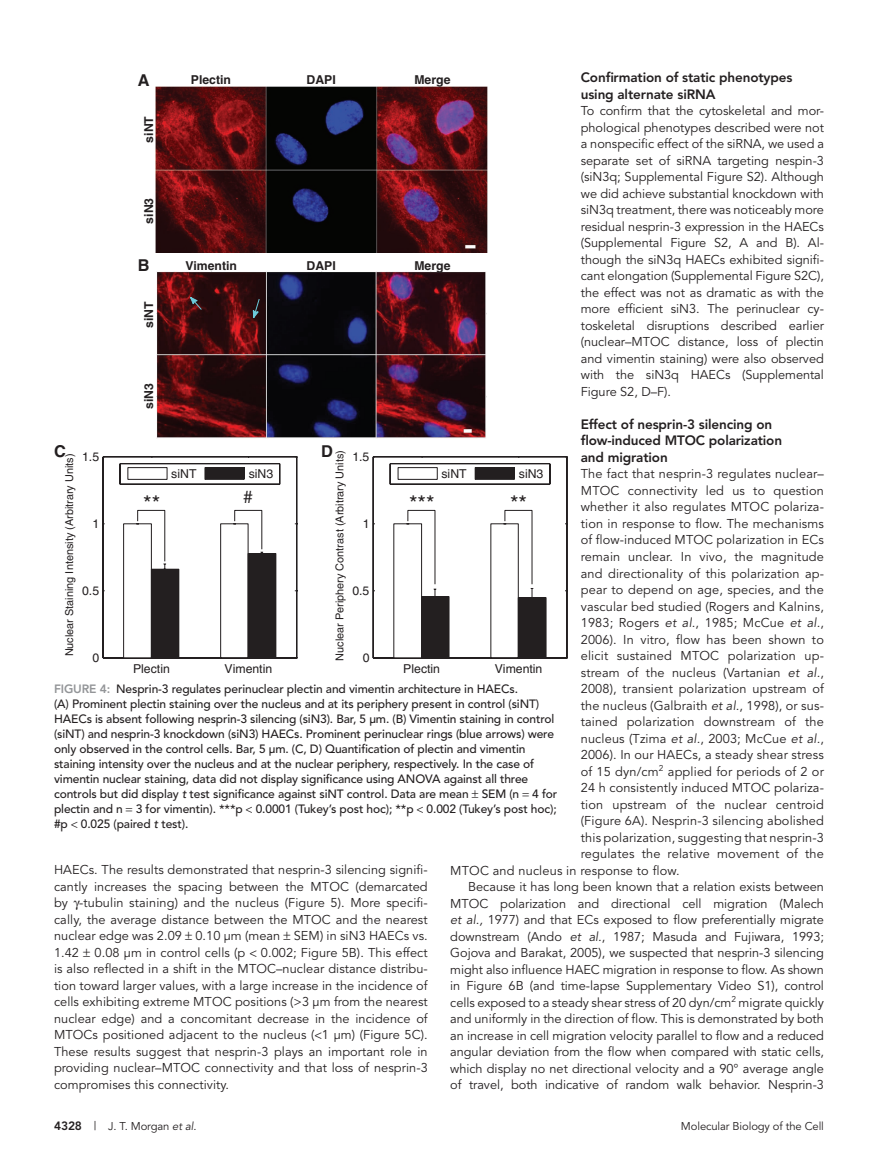
<style>
.page{position:relative;width:878px;height:1175px;background:#fff}
.page>*{position:absolute;margin:0;border:0;box-sizing:border-box;transform-origin:0 0}
.graphic{font:21.75px "Helvetica";color:#231f20}
.graphic-2{font:17.7px "Helvetica";color:#231f20}
.graphic-3{font:700 16.35px "Helvetica";color:#231f20}
.t1{font:800 13.5px/16.5px "Avenir";letter-spacing:-.01em;color:#231f20}
.ParaFL{font:12.75px/16.5px "Avenir";letter-spacing:.01em;color:#231f20;text-align:justify}
.Para{font:12.75px/16.5px "Avenir";letter-spacing:-.005em;color:#231f20;text-align:justify}
.graphic-4{font:12.3px "Helvetica";color:#231f20}
.graphic-5{font:700 12.3px "Helvetica";color:#231f20}
.FigCaption{font:500 12px/15px "Avenir";letter-spacing:-.01em;color:#231f20}
.t2{font:11.25px "Avenir";letter-spacing:-.01em;color:#231f20}
.graphic-6{font:10.95px "Helvetica";color:#231f20}
.s1{font-style:italic}
.s2{font-weight:800;color:#939598}
.s3{font-weight:800;font-size:12px}
.s4{font-size:12px}
</style>
<div class="page">
<img style="left:156px;top:86px;width:331px;height:167px">
<img style="left:156px;top:271px;width:330px;height:167px">
<svg style="left:103px;top:456px;width:195px;height:202px"></svg>
<div style="left:128px;top:467px;width:39px;height:12px;background:#fff"></div>
<div style="left:127px;top:467px;width:40px;height:13px;border:1px solid #231f20"></div>
<div style="left:205px;top:467px;width:39px;height:12px;background:#231f20"></div>
<div style="left:205px;top:467px;width:39px;height:13px;border:1px solid #231f20"></div>
<svg style="left:373px;top:456px;width:195px;height:202px"></svg>
<div style="left:398px;top:467px;width:39px;height:12px;background:#fff"></div>
<div style="left:398px;top:467px;width:39px;height:13px;border:1px solid #231f20"></div>
<div style="left:475px;top:467px;width:39px;height:12px;background:#231f20"></div>
<div style="left:475px;top:467px;width:39px;height:13px;border:1px solid #231f20"></div>
<svg style="left:188px;top:294px;width:72px;height:27px;background:#3f1316"></svg>
<h2 class="t1" style="left:580px;top:69px;width:213px">Confirmation of static phenotypes using alternate siRNA</h2>
<p class="ParaFL" style="left:580px;top:103px;width:245px">To confirm that the cytoskeletal and mor&shy;phological phenotypes described were not a nonspecific effect of the siRNA, we used a separate set of siRNA targeting nespin-3 (siN3q; Supplemental Figure S2). Although we did achieve substantial knockdown with siN3q treatment, there was noticeably more residual nesprin-3 expression in the HAECs (Supplemental Figure S2, A and B). Al&shy;though the siN3q HAECs exhibited signifi&shy;cant elongation (Supplemental Figure S2C), the effect was not as dramatic as with the more efficient siN3. The perinuclear cy&shy;toskeletal disruptions described earlier (nuclear–MTOC distance, loss of plectin and vimentin staining) were also observed with the siN3q HAECs (Supplemental Figure S2, D–F).</p>
<h2 class="t1" style="left:580px;top:416px;width:203px">Effect of nesprin-3 silencing on flow-induced MTOC polarization and migration</h2>
<p class="ParaFL" style="left:580px;top:466px;width:244px">The fact that nesprin-3 regulates nuclear–</p>
<p class="ParaFL" style="left:580px;top:482px;width:245px">MTOC connectivity led us to question</p>
<p class="ParaFL" style="left:580px;top:499px;width:245px">whether it also regulates MTOC polariza-</p>
<p class="ParaFL" style="left:580px;top:515px;width:244px">tion in response to flow. The mechanisms</p>
<p class="ParaFL" style="left:580px;top:532px;width:245px">of flow-induced MTOC polarization in ECs</p>
<p class="ParaFL" style="left:580px;top:548px;width:245px">remain unclear. In vivo, the magnitude</p>
<p class="ParaFL" style="left:580px;top:565px;width:245px">and directionality of this polarization ap-</p>
<p class="ParaFL" style="left:580px;top:581px;width:244px">pear to depend on age, species, and the</p>
<p class="ParaFL" style="left:580px;top:598px;width:244px">vascular bed studied (Rogers and Kalnins,</p>
<p class="ParaFL" style="left:580px;top:614px;width:244px">1983; Rogers <span class="s1">et al.</span>, 1985; McCue <span class="s1">et al.</span>,</p>
<p class="ParaFL" style="left:580px;top:631px;width:244px">2006). In vitro, flow has been shown to</p>
<p class="ParaFL" style="left:580px;top:647px;width:245px">elicit sustained MTOC polarization up-</p>
<p class="ParaFL" style="left:580px;top:664px;width:244px">stream of the nucleus (Vartanian <span class="s1">et al.</span>,</p>
<p class="ParaFL" style="left:580px;top:680px;width:245px">2008), transient polarization upstream of</p>
<p class="ParaFL" style="left:580px;top:697px;width:245px">the nucleus (Galbraith <span class="s1">et al.</span>, 1998), or sus-</p>
<p class="ParaFL" style="left:580px;top:713px;width:244px">tained polarization downstream of the</p>
<p class="ParaFL" style="left:580px;top:730px;width:244px">nucleus (Tzima <span class="s1">et al.</span>, 2003; McCue <span class="s1">et al.</span>,</p>
<p class="ParaFL" style="left:580px;top:746px;width:244px">2006). In our HAECs, a steady shear stress</p>
<p class="ParaFL" style="left:580px;top:763px;width:244px">of 15 dyn/cm<sup>2</sup> applied for periods of 2 or</p>
<p class="ParaFL" style="left:580px;top:779px;width:244px">24 h consistently induced MTOC polariza-</p>
<p class="ParaFL" style="left:580px;top:796px;width:244px">tion upstream of the nuclear centroid</p>
<p class="ParaFL" style="left:580px;top:812px;width:245px">(Figure 6A). Nesprin-3 silencing abolished</p>
<p class="ParaFL" style="left:580px;top:829px;width:245px">this polarization, suggesting that nesprin-3</p>
<p class="ParaFL" style="left:580px;top:845px;width:245px">regulates the relative movement of the</p>
<p class="ParaFL" style="left:450px;top:862px;width:231px">MTOC and nucleus in response to flow.</p>
<p class="Para" style="left:450px;top:878px;width:375px;text-indent:18px">Because it has long been known that a relation exists between MTOC polarization and directional cell migration (Malech <span class="s1">et al.,</span> 1977) and that ECs exposed to flow preferentially migrate downstream (Ando <span class="s1">et al.</span>, 1987; Masuda and Fujiwara, 1993; Gojova and Barakat, 2005), we suspected that nesprin-3 silencing might also influence HAEC migration in response to flow. As shown in Figure 6B (and time-lapse Supplementary Video S1), control cells exposed to a steady shear stress of 20 dyn/cm<sup>2</sup> migrate quickly and uniformly in the direction of flow. This is demonstrated by both an increase in cell migration velocity parallel to flow and a reduced angular deviation from the flow when compared with static cells, which display no net directional velocity and a 90° average angle of travel, both indicative of random walk behavior. Nesprin-3</p>
<p class="graphic-3" style="left:138px;top:70px;width:13px">A</p>
<p class="graphic-5" style="left:191px;top:72px;width:42px">Plectin</p>
<p class="graphic-5" style="left:306px;top:72px;width:31px">DAPI</p>
<p class="graphic-5" style="left:414px;top:72px;width:38px">Merge</p>
<p class="graphic-5" style="left:141px;top:143px;width:28px;rotate:-90deg">siNT</p>
<p class="graphic-5" style="left:141px;top:223px;width:27px;rotate:-90deg">siN3</p>
<p class="graphic-3" style="left:138px;top:255px;width:13px">B</p>
<p class="graphic-5" style="left:185px;top:258px;width:53px">Vimentin</p>
<p class="graphic-5" style="left:306px;top:258px;width:31px">DAPI</p>
<p class="graphic-5" style="left:414px;top:258px;width:38px">Merge</p>
<p class="graphic-5" style="left:141px;top:328px;width:28px;rotate:-90deg">siNT</p>
<p class="graphic-5" style="left:141px;top:409px;width:27px;rotate:-90deg">siN3</p>
<p class="graphic-3" style="left:54px;top:441px;width:13px">C</p>
<p class="graphic-3" style="left:321px;top:441px;width:13px">D</p>
<p class="graphic-6" style="left:333px;top:660px;width:212px;rotate:-90deg">Nuclear Periphery Contrast (Arbitrary Units)</p>
<p class="graphic-4" style="left:82px;top:449px;width:19px">1.5</p>
<p class="graphic-4" style="left:352px;top:449px;width:19px">1.5</p>
<p class="graphic-6" style="left:63px;top:656px;width:204px;rotate:-90deg">Nuclear Staining Intensity (Arbitrary Units)</p>
<p class="graphic-4" style="left:171px;top:466px;width:27px">siNT</p>
<p class="graphic-4" style="left:249px;top:466px;width:26px">siN3</p>
<p class="graphic-4" style="left:441px;top:466px;width:27px">siNT</p>
<p class="graphic-4" style="left:519px;top:466px;width:26px">siN3</p>
<p class="graphic" style="left:143px;top:491px;width:18px">**</p>
<p class="graphic-2" style="left:243px;top:487px;width:11px">#</p>
<p class="graphic" style="left:409px;top:491px;width:27px">***</p>
<p class="graphic" style="left:510px;top:491px;width:18px">**</p>
<p class="graphic-4" style="left:93px;top:516px;width:8px">1</p>
<p class="graphic-4" style="left:363px;top:516px;width:8px">1</p>
<p class="graphic-4" style="left:82px;top:583px;width:19px">0.5</p>
<p class="graphic-4" style="left:352px;top:583px;width:19px">0.5</p>
<p class="graphic-4" style="left:93px;top:651px;width:8px">0</p>
<p class="graphic-4" style="left:363px;top:651px;width:8px">0</p>
<p class="graphic-4" style="left:133px;top:661px;width:38px">Plectin</p>
<p class="graphic-4" style="left:224px;top:661px;width:49px">Vimentin</p>
<p class="graphic-4" style="left:403px;top:661px;width:38px">Plectin</p>
<p class="graphic-4" style="left:495px;top:661px;width:49px">Vimentin</p>
<p class="FigCaption" style="left:54px;top:682px;width:505px"><span class="s2">Fig ure 4:</span> Nesprin-3 regulates perinuclear plectin and vimentin architecture in HAECs.<br>(A) Prominent plectin staining over the nucleus and at its periphery present in control (siNT)<br>HAECs is absent following nesprin-3 silencing (siN3). Bar, 5 μm. (B) Vimentin staining in control (siNT) and nesprin-3 knockdown (siN3) HAECs. Prominent perinuclear rings (blue arrows) were only observed in the control cells. Bar, 5 μm. (C, D) Quantification of plectin and vimentin staining intensity over the nucleus and at the nuclear periphery, respectively. In the case of vimentin nuclear staining, data did not display significance using ANOVA against all three controls but did display <span class="s1">t</span> test significance against siNT control. Data are mean SEM (n 4 for plectin and n 3 for vimentin). ***p 0.0001 (Tukey’s post hoc); **p 0.002 (Tukey’s post hoc); #p 0.025 (paired <span class="s1">t</span> test).</p>
<p class="Para" style="left:54px;top:861px;width:375px">HAECs. The results demonstrated that nesprin-3 silencing signifi&shy;cantly increases the spacing between the MTOC (demarcated by -tubulin staining) and the nucleus (Figure 5). More specifi&shy;cally, the average distance between the MTOC and the nearest nuclear edge was 2.09 0.10 μm (mean SEM) in siN3 HAECs vs.<br>1.42 0.08 μm in control cells (p 0.002; Figure 5B). This effect is also reflected in a shift in the MTOC–nuclear distance distribu&shy;tion toward larger values, with a large increase in the incidence of cells exhibiting extreme MTOC positions (&gt;3 μm from the nearest nuclear edge) and a concomitant decrease in the incidence of MTOCs positioned adjacent to the nucleus ( 1 μm) (Figure 5C).<br>These results suggest that nesprin-3 plays an important role in providing nuclear–MTOC connectivity and that loss of nesprin-3 compromises this connectivity.</p>
<p class="t2" style="left:54px;top:1119px;width:144px"><span class="s3">4328</span> <span class="s4">|</span> J. T. Morgan <span class="s1">et al</span>.</p>
<p class="t2" style="left:681px;top:1119px;width:144px">Molecular Biology of the Cell</p>
</div>
